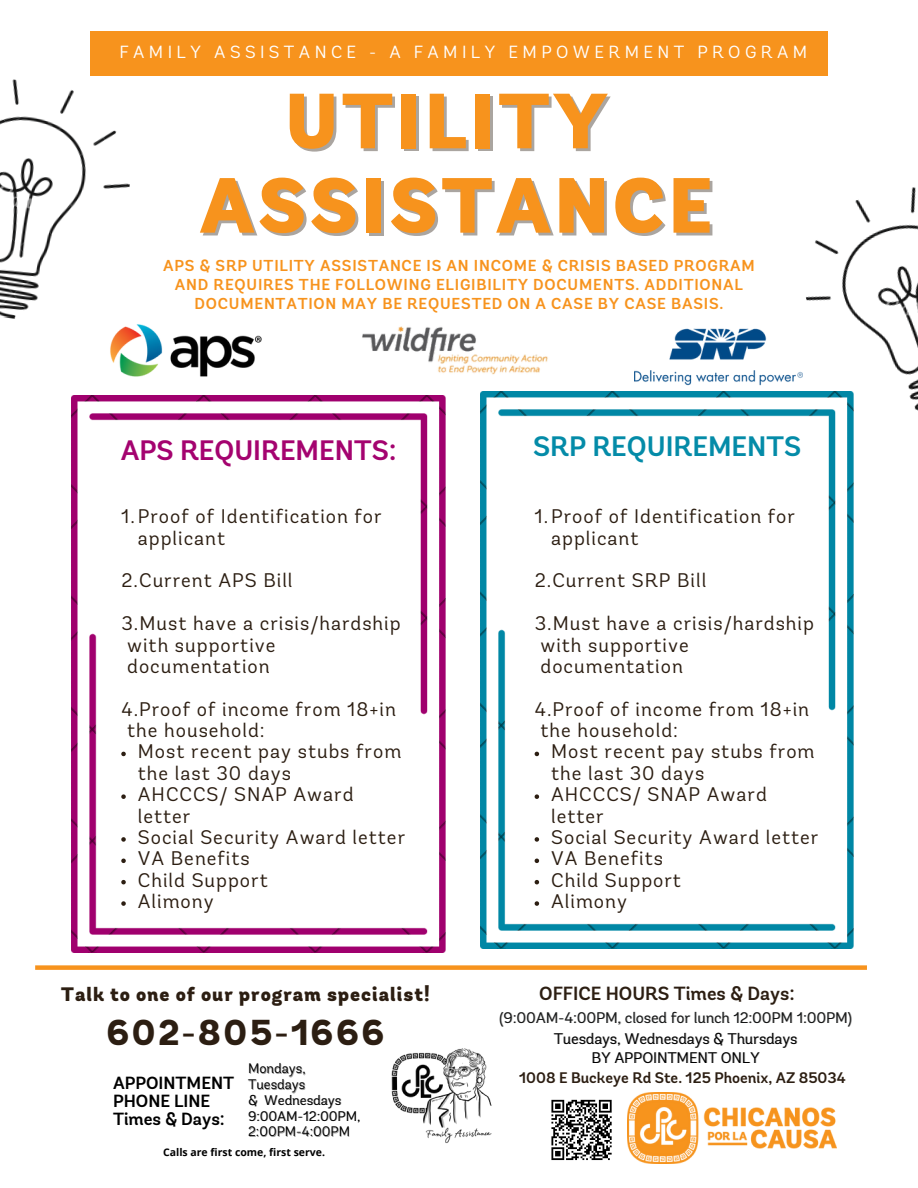
<style>
.page{position:relative;width:918px;height:1188px;background:#fff}
.page>*{position:absolute;margin:0;border:0;box-sizing:border-box;transform-origin:0 0}
.t1{font:900 78px "Andes";letter-spacing:.05em;color:#f7931d}
.t2{font:800 36px "Andes";letter-spacing:.05em;color:#2c1e12}
.t3{font:600 28.05px "Andes";color:#a4036f}
.t4{font:600 28.05px "Andes";color:#048ba8}
.t5{font:19.65px/21.3px "Andes";letter-spacing:.05em;color:#2c1e12}
.t6{font:900 19.5px "Andes";letter-spacing:.05em;color:#2c1e12}
.t7{font:600 19.05px "Andes";color:#2c1e12}
.t8{font:17.55px "Andes";letter-spacing:.25em;color:#fff}
.t9{font:600 17.55px "Andes";color:#000}
.t10{font:600 15.75px/19.2px "Andes";letter-spacing:.05em;color:#f7931d;text-align:center}
.t11{font:15.3px "Andes";color:#000}
.t12{font:15.3px "Andes";color:#141515}
.t13{font:600 15.3px "Andes";color:#2c1e12}
.t14{font:13.8px "Andes";color:#000}
.t15{font:700 10.5px "Open Sans";color:#000}
.s1{color:rgb(0 0 0/.4)}
</style>
<div class="page">
<img style="left:783px;top:187px;width:135px;height:224px">
<img style="left:0;top:75px;width:140px;height:244px">
<div style="left:90px;top:32px;width:738px;height:43px;background:#f7931d"></div>
<img style="left:634px;top:328px;width:168px;height:58px">
<img style="left:480px;top:392px;width:374px;height:557px">
<img style="left:362px;top:326px;width:198px;height:67px">
<div style="left:35px;top:965px;width:832px;height:5px;background:#f7931d"></div>
<img style="left:627px;top:1092px;width:209px;height:71px">
<svg style="left:551px;top:1099px;width:61px;height:62px"></svg>
<img style="left:72px;top:396px;width:373px;height:556px">
<img style="left:104px;top:318px;width:158px;height:59px">
<img style="left:391px;top:1048px;width:101px;height:95px">
<svg style="left:121px;top:752px;width:5px;height:4px"></svg>
<svg style="left:121px;top:794px;width:5px;height:5px"></svg>
<svg style="left:121px;top:837px;width:5px;height:5px"></svg>
<svg style="left:121px;top:859px;width:5px;height:4px"></svg>
<svg style="left:121px;top:880px;width:5px;height:4px"></svg>
<svg style="left:121px;top:901px;width:5px;height:5px"></svg>
<svg style="left:535px;top:752px;width:4px;height:4px"></svg>
<svg style="left:535px;top:794px;width:4px;height:5px"></svg>
<svg style="left:535px;top:837px;width:4px;height:5px"></svg>
<svg style="left:535px;top:859px;width:4px;height:4px"></svg>
<svg style="left:535px;top:880px;width:4px;height:4px"></svg>
<svg style="left:535px;top:901px;width:4px;height:5px"></svg>
<p class="t8" style="left:119px;top:45px;width:689px">FAMILY ASSISTANCE - A FAMILY EMPOWERMENT PROGRAM</p>
<h3 class="t1" style="left:285px;top:90px;width:324px">UTILITY</h3>
<h5 class="t1" style="left:200px;top:174px;width:514px">ASSISTANCE</h5>
<p class="t10" style="left:163px;top:257px;width:593px">APS &amp; SRP UTILITY ASSISTANCE IS AN INCOME &amp; CRISIS BASED PROGRAM<br>AND REQUIRES THE FOLLOWING ELIGIBILITY DOCUMENTS. ADDITIONAL<br>DOCUMENTATION MAY BE REQUESTED ON A CASE BY CASE BASIS.</p>
<h5 class="t3" style="left:121px;top:439px;width:278px">APS REQUIREMENTS:</h5>
<h4 class="t5" style="left:138px;top:508px;width:245px;text-indent:-17px">1.Proof of Identification for applicant</h4>
<h5 class="t5" style="left:122px;top:572px;width:173px">2.Current APS Bill</h5>
<p class="t5" style="left:122px;top:615px;width:281px">3.Must have a crisis/hardship with supportive documentation</p>
<h2 class="t5" style="left:122px;top:700px;width:276px">4.Proof of income from 18+in the household:</h2>
<p class="t5" style="left:138px;top:743px;width:265px">Most recent pay stubs from the last 30 days<br>AHCCCS/ SNAP Award letter</p>
<p class="t5" style="left:138px;top:828px;width:269px">Social Security Award letter</p>
<p class="t5" style="left:138px;top:850px;width:113px">VA Benefits</p>
<p class="t5" style="left:138px;top:871px;width:131px">Child Support</p>
<p class="t5" style="left:138px;top:892px;width:77px">Alimony</p>
<p class="t6" style="left:61px;top:986px;width:370px">Talk to one of our program specialist!</p>
<h5 class="t2" style="left:106px;top:1018px;width:280px">602-805-1666</h5>
<p class="t9" style="left:113px;top:1076px;width:123px">APPOINTMENT</p>
<p class="t9" style="left:113px;top:1094px;width:99px">PHONE LINE</p>
<p class="t9" style="left:113px;top:1112px;width:113px">Times &amp; Days:</p>
<p class="t14" style="left:248px;top:1063px;width:59px">Mondays,</p>
<p class="t14" style="left:248px;top:1079px;width:59px">Tuesdays</p>
<h5 class="t14" style="left:249px;top:1094px;width:94px"><span class="s1">&amp;</span> Wednesdays</h5>
<h5 class="t14" style="left:248px;top:1110px;width:114px">9:00AM-12:00PM,</h5>
<h5 class="t14" style="left:248px;top:1126px;width:103px">2:00PM-4:00PM</h5>
<p class="t15" style="left:163px;top:1145px;width:163px">Calls are first come, first serve.</p>
<p class="t4" style="left:533px;top:435px;width:270px">SRP REQUIREMENTS</p>
<p class="t5" style="left:551px;top:508px;width:245px;text-indent:-17px">1.Proof of Identification for applicant</p>
<p class="t5" style="left:535px;top:572px;width:173px">2.Current SRP Bill</p>
<p class="t5" style="left:535px;top:615px;width:281px">3.Must have a crisis/hardship with supportive documentation</p>
<p class="t5" style="left:535px;top:700px;width:276px">4.Proof of income from 18+in the household:</p>
<p class="t5" style="left:551px;top:743px;width:265px">Most recent pay stubs from the last 30 days<br>AHCCCS/ SNAP Award letter</p>
<p class="t5" style="left:551px;top:828px;width:269px">Social Security Award letter<br>VA Benefits<br>Child Support<br>Alimony</p>
<p class="t7" style="left:539px;top:986px;width:257px">OFFICE HOURS Times &amp; Days:</p>
<p class="t11" style="left:554px;top:1032px;width:245px">Tuesdays, Wednesdays &amp; Thursdays</p>
<p class="t11" style="left:592px;top:1051px;width:170px">BY APPOINTMENT ONLY</p>
<p class="t12" style="left:499px;top:1011px;width:354px">(9:00AM-4:00PM, closed for lunch 12:00PM 1:00PM)</p>
<p class="t13" style="left:519px;top:1072px;width:328px">1008 E Buckeye Rd Ste. 125 Phoenix, AZ 85034</p>
</div>
